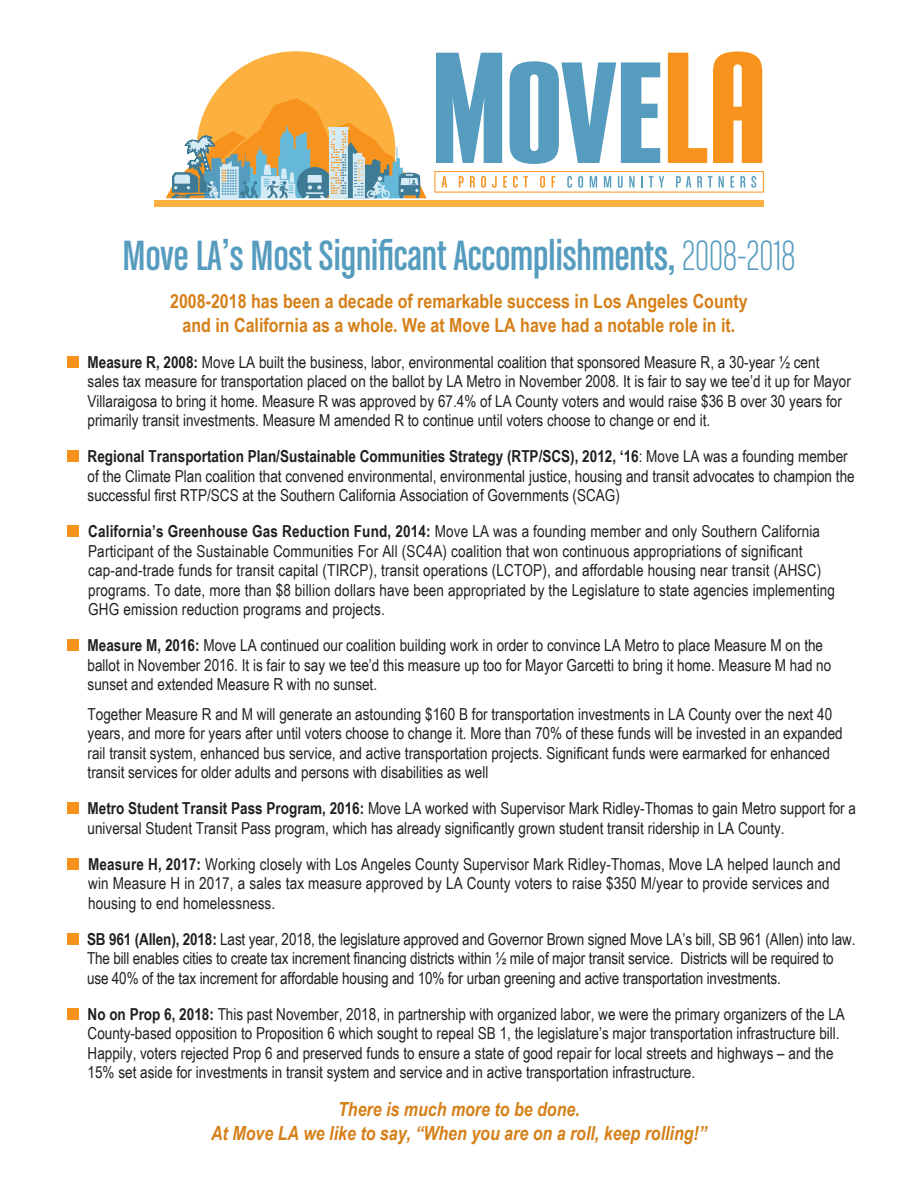
<style>
.page{position:relative;width:918px;height:1188px;background:#fff}
.page>*{position:absolute;margin:0;border:0;box-sizing:border-box;transform-origin:0 0}
.t1{font:45px "Chalet Comprime Cologne Sixty";color:#559cbe}
.t2{font:700 19.5px/24px "Arial Narrow";color:#d58018;text-align:center}
.t3{font:italic 700 19.5px/24px "Arial Narrow";color:#d58018;text-align:center}
.t4{font:16.5px/19.5px "Arial Narrow";color:#231f20}
.s1{font-family:"Chalet Comprime Milan Sixty"}
.s2{font-weight:700}
</style>
<div class="page">
<div style="left:68px;top:356px;width:11px;height:12px;background:#f7931d"></div>
<div style="left:68px;top:450px;width:11px;height:12px;background:#f7931d"></div>
<div style="left:68px;top:525px;width:11px;height:12px;background:#f7931d"></div>
<div style="left:68px;top:639px;width:11px;height:12px;background:#f7931d"></div>
<div style="left:68px;top:802px;width:11px;height:12px;background:#f7931d"></div>
<div style="left:68px;top:858px;width:11px;height:12px;background:#f7931d"></div>
<div style="left:68px;top:933px;width:11px;height:12px;background:#f7931d"></div>
<div style="left:68px;top:1008px;width:11px;height:12px;background:#f7931d"></div>
<div style="left:435px;top:171px;width:329px;height:21px;background:#fff;border:1px solid #f7931d"></div>
<svg style="left:442px;top:176px;width:5px;height:12px"></svg>
<svg style="left:459px;top:176px;width:5px;height:12px"></svg>
<svg style="left:470px;top:176px;width:5px;height:12px"></svg>
<svg style="left:481px;top:176px;width:5px;height:12px"></svg>
<svg style="left:492px;top:176px;width:5px;height:12px"></svg>
<svg style="left:503px;top:176px;width:4px;height:12px"></svg>
<svg style="left:513px;top:176px;width:15px;height:12px"></svg>
<svg style="left:540px;top:176px;width:5px;height:12px"></svg>
<svg style="left:552px;top:176px;width:3px;height:12px"></svg>
<svg style="left:567px;top:176px;width:5px;height:12px"></svg>
<svg style="left:578px;top:176px;width:5px;height:12px"></svg>
<svg style="left:590px;top:176px;width:7px;height:12px"></svg>
<svg style="left:604px;top:176px;width:7px;height:12px"></svg>
<svg style="left:618px;top:176px;width:5px;height:12px"></svg>
<svg style="left:629px;top:176px;width:6px;height:12px"></svg>
<svg style="left:641px;top:176px;width:2px;height:12px"></svg>
<svg style="left:649px;top:176px;width:4px;height:12px"></svg>
<svg style="left:659px;top:176px;width:5px;height:12px"></svg>
<svg style="left:676px;top:176px;width:15px;height:12px"></svg>
<svg style="left:697px;top:176px;width:5px;height:12px"></svg>
<svg style="left:708px;top:176px;width:5px;height:12px"></svg>
<svg style="left:719px;top:176px;width:5px;height:12px"></svg>
<svg style="left:730px;top:176px;width:4px;height:12px"></svg>
<svg style="left:740px;top:176px;width:5px;height:12px"></svg>
<svg style="left:751px;top:176px;width:5px;height:12px"></svg>
<svg style="left:164px;top:51px;width:264px;height:165px"></svg>
<div style="left:154px;top:200px;width:609px;height:7px;background:#fbb03f"></div>
<svg style="left:436px;top:53px;width:66px;height:110px;background:#72acc9"></svg>
<svg style="left:510px;top:61px;width:150px;height:103px"></svg>
<svg style="left:668px;top:53px;width:39px;height:110px"></svg>
<svg style="left:713px;top:52px;width:49px;height:111px;background:#f8a33f"></svg>
<p class="t1" style="left:123px;top:231px;width:674px">Move LA’s Most Significant Accomplishments, <span class="s1">2008-2018</span></p>
<p class="t2" style="left:170px;top:288px;width:579px">2008-2018 has been a decade of remarkable success in Los Angeles County and in California as a whole. We at Move LA have had a notable role in it.</p>
<p class="t4" style="left:88px;top:352px;width:765px"><span class="s2">Measure R, 2008:</span> Move LA built the business, labor, environmental coalition that sponsored Measure R, a 30-year ½ cent sales tax measure for transportation placed on the ballot by LA Metro in November 2008. It is fair to say we tee’d it up for Mayor Villaraigosa to bring it home. Measure R was approved by 67.4% of LA County voters and would raise $36 B over 30 years for primarily transit investments. Measure M amended R to continue until voters choose to change or end it.</p>
<p class="t4" style="left:88px;top:446px;width:769px"><span class="s2">Regional Transportation Plan/Sustainable Communities Strategy (RTP/SCS), 2012, ‘16</span>: Move LA was a founding member of the Climate Plan coalition that convened environmental, environmental justice, housing and transit advocates to champion the successful first RTP/SCS at the Southern California Association of Governments (SCAG)</p>
<p class="t4" style="left:88px;top:521px;width:748px"><span class="s2">California’s Greenhouse Gas Reduction Fund, 2014:</span> Move LA was a founding member and only Southern California Participant of the Sustainable Communities For All (SC4A) coalition that won continuous appropriations of significant cap-and-trade funds for transit capital (TIRCP), transit operations (LCTOP), and affordable housing near transit (AHSC) programs. To date, more than $8 billion dollars have been appropriated by the Legislature to state agencies implementing GHG emission reduction programs and projects.</p>
<p class="t4" style="left:88px;top:635px;width:745px"><span class="s2">Measure M, 2016:</span> Move LA continued our coalition building work in order to convince LA Metro to place Measure M on the ballot in November 2016. It is fair to say we tee’d this measure up too for Mayor Garcetti to bring it home. Measure M had no sunset and extended Measure R with no sunset.</p>
<p class="t4" style="left:88px;top:703px;width:757px">Together Measure R and M will generate an astounding $160 B for transportation investments in LA County over the next 40 years, and more for years after until voters choose to change it. More than 70% of these funds will be invested in an expanded rail transit system, enhanced bus service, and active transportation projects. Significant funds were earmarked for enhanced transit services for older adults and persons with disabilities as well</p>
<p class="t4" style="left:88px;top:798px;width:770px"><span class="s2">Metro Student Transit Pass Program, 2016:</span> Move LA worked with Supervisor Mark Ridley-Thomas to gain Metro support for a universal Student Transit Pass program, which has already significantly grown student transit ridership in LA County.</p>
<p class="t4" style="left:88px;top:853px;width:754px"><span class="s2">Measure H, 2017:</span> Working closely with Los Angeles County Supervisor Mark Ridley-Thomas, Move LA helped launch and win Measure H in 2017, a sales tax measure approved by LA County voters to raise $350 M/year to provide services and housing to end homelessness.</p>
<p class="t4" style="left:87px;top:928px;width:770px"><span class="s2">SB 961 (Allen), 2018:</span> Last year, 2018, the legislature approved and Governor Brown signed Move LA’s bill, SB 961 (Allen) into law.<br>The bill enables cities to create tax increment financing districts within ½ mile of major transit service. Districts will be required to use 40% of the tax increment for affordable housing and 10% for urban greening and active transportation investments.</p>
<p class="t4" style="left:88px;top:1003px;width:759px"><span class="s2">No on Prop 6, 2018:</span> This past November, 2018, in partnership with organized labor, we were the primary organizers of the LA County-based opposition to Proposition 6 which sought to repeal SB 1, the legislature’s major transportation infrastructure bill.<br>Happily, voters rejected Prop 6 and preserved funds to ensure a state of good repair for local streets and highways – and the 15% set aside for investments in transit system and service and in active transportation infrastructure.</p>
<p class="t3" style="left:211px;top:1096px;width:497px">There is much more to be done.<br>At Move LA we like to say, “When you are on a roll, keep rolling!”</p>
</div>
